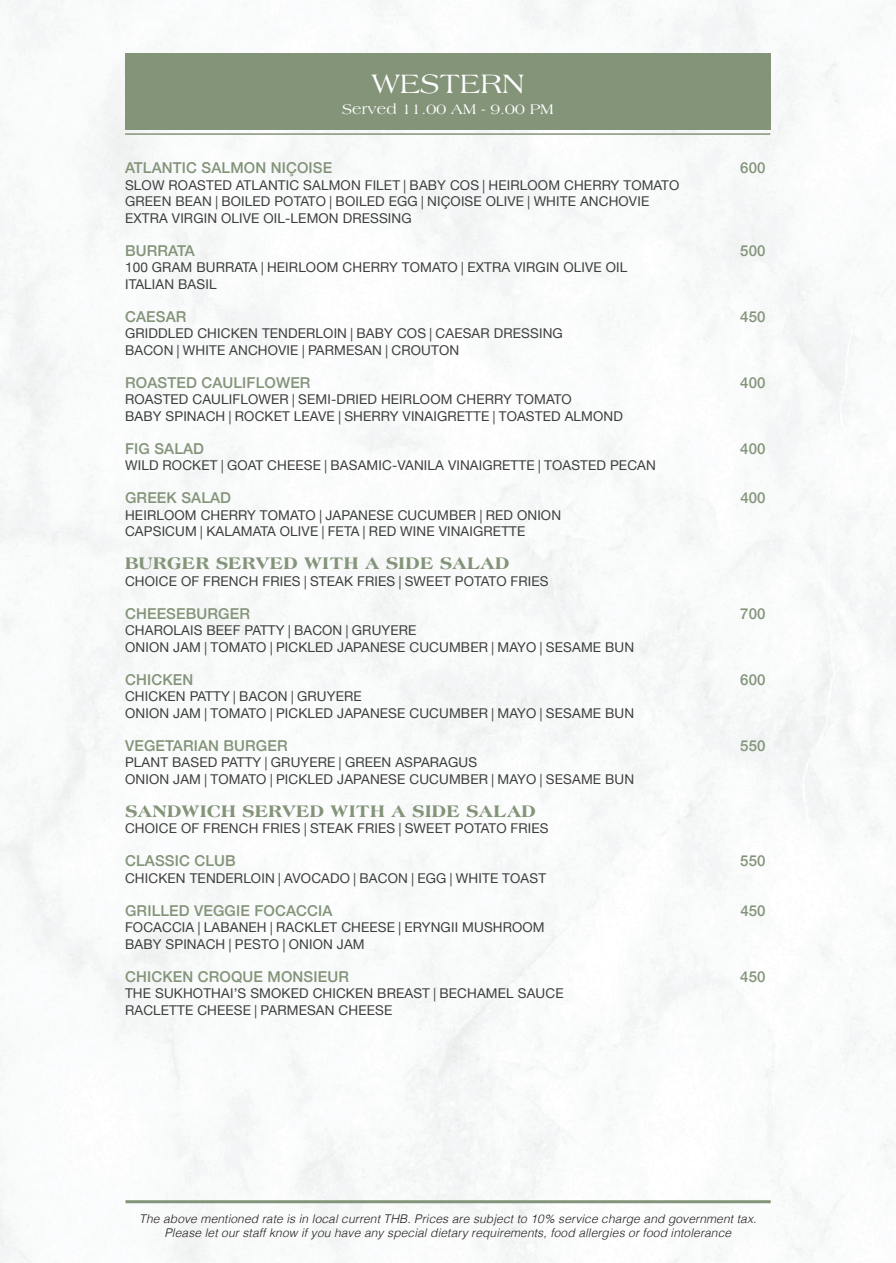
<style>
.page{position:relative;width:896px;height:1263px;background:#fff}
.page>*{position:absolute;margin:0;border:0;box-sizing:border-box;transform-origin:0 0}
.t1{font:28.5px "Americana";letter-spacing:.01em;color:#fff}
.t2{font:800 18px "Americana";letter-spacing:.01em;color:#839479}
.t3{font:500 15px "Helvetica Neue";letter-spacing:.01em;color:#839479}
.t4{font:15px "Americana";letter-spacing:.01em;color:#fff}
.t5{font:13.5px/16.5px "Helvetica Neue";letter-spacing:.01em;color:#3e3e3f}
.t6{font:italic 300 12px/14.4px "Helvetica";letter-spacing:.01em;color:#231f20;text-align:center}
.s1{font-family:"Myriad Pro"}
</style>
<div class="page">
<hr style="left:125px;top:133px;width:645px;height:2px;background:#839479">
<div style="left:125px;top:53px;width:645px;height:77px;background:#839479"></div>
<hr style="left:125px;top:1200px;width:645px;height:3px;background:#839479">
<h1 class="t1" style="left:371px;top:68px;width:154px">WESTERN</h1>
<p class="t4" style="left:342px;top:101px;width:213px">Served 11.00 AM - 9.00 PM</p>
<p class="t3" style="left:125px;top:156px;width:208px">ATLANTIC SALMON NIÇOISE</p>
<p class="t3" style="left:740px;top:156px;width:27px">600</p>
<p class="t5" style="left:125px;top:177px;width:555px">SLOW ROASTED ATLANTIC SALMON FILET <span class="s1">|</span> BABY COS <span class="s1">|</span> HEIRLOOM CHERRY TOMATO<br>GREEN BEAN <span class="s1">|</span> BOILED POTATO <span class="s1">|</span> BOILED EGG <span class="s1">|</span> NIÇOISE OLIVE <span class="s1">|</span> WHITE ANCHOVIE<br>EXTRA VIRGIN OLIVE OIL-LEMON DRESSING</p>
<p class="t3" style="left:125px;top:238px;width:71px">BURRATA</p>
<p class="t3" style="left:740px;top:238px;width:27px">500</p>
<p class="t5" style="left:125px;top:260px;width:503px">100 GRAM BURRATA <span class="s1">|</span> HEIRLOOM CHERRY TOMATO <span class="s1">|</span> EXTRA VIRGIN OLIVE OIL<br>ITALIAN BASIL</p>
<p class="t3" style="left:125px;top:304px;width:63px">CAESAR</p>
<p class="t3" style="left:740px;top:304px;width:27px">450</p>
<p class="t5" style="left:125px;top:326px;width:439px">GRIDDLED CHICKEN TENDERLOIN <span class="s1">|</span> BABY COS <span class="s1">|</span> CAESAR DRESSING<br>BACON <span class="s1">|</span> WHITE ANCHOVIE <span class="s1">|</span> PARMESAN <span class="s1">|</span> CROUTON</p>
<p class="t3" style="left:125px;top:370px;width:187px">ROASTED CAULIFLOWER</p>
<p class="t3" style="left:740px;top:370px;width:27px">400</p>
<p class="t5" style="left:125px;top:392px;width:499px">ROASTED CAULIFLOWER <span class="s1">|</span> SEMI-DRIED HEIRLOOM CHERRY TOMATO<br>BABY SPINACH <span class="s1">|</span> ROCKET LEAVE <span class="s1">|</span> SHERRY VINAIGRETTE <span class="s1">|</span> TOASTED ALMOND</p>
<p class="t3" style="left:125px;top:436px;width:80px">FIG SALAD</p>
<p class="t3" style="left:740px;top:436px;width:27px">400</p>
<p class="t5" style="left:125px;top:458px;width:532px">WILD ROCKET <span class="s1">|</span> GOAT CHEESE <span class="s1">|</span> BASAMIC-VANILA VINAIGRETTE <span class="s1">|</span> TOASTED PECAN</p>
<p class="t3" style="left:125px;top:486px;width:107px">GREEK SALAD</p>
<p class="t3" style="left:740px;top:486px;width:27px">400</p>
<p class="t5" style="left:125px;top:507px;width:437px">HEIRLOOM CHERRY TOMATO <span class="s1">|</span> JAPANESE CUCUMBER <span class="s1">|</span> RED ONION<br>CAPSICUM <span class="s1">|</span> KALAMATA OLIVE <span class="s1">|</span> FETA <span class="s1">|</span> RED WINE VINAIGRETTE</p>
<h2 class="t2" style="left:125px;top:552px;width:386px">BURGER SERVED WITH A SIDE SALAD</h2>
<p class="t5" style="left:125px;top:573px;width:425px">CHOICE OF FRENCH FRIES <span class="s1">|</span> STEAK FRIES <span class="s1">|</span> SWEET POTATO FRIES</p>
<p class="t3" style="left:125px;top:601px;width:126px">CHEESEBURGER</p>
<p class="t3" style="left:740px;top:601px;width:27px">700</p>
<p class="t5" style="left:125px;top:623px;width:510px">CHAROLAIS BEEF PATTY <span class="s1">|</span> BACON <span class="s1">|</span> GRUYERE<br>ONION JAM <span class="s1">|</span> TOMATO <span class="s1">|</span> PICKLED JAPANESE CUCUMBER <span class="s1">|</span> MAYO <span class="s1">|</span> SESAME BUN</p>
<p class="t3" style="left:125px;top:667px;width:70px">CHICKEN</p>
<p class="t3" style="left:740px;top:667px;width:27px">600</p>
<p class="t5" style="left:125px;top:689px;width:510px">CHICKEN PATTY <span class="s1">|</span> BACON <span class="s1">|</span> GRUYERE<br>ONION JAM <span class="s1">|</span> TOMATO <span class="s1">|</span> PICKLED JAPANESE CUCUMBER <span class="s1">|</span> MAYO <span class="s1">|</span> SESAME BUN</p>
<p class="t3" style="left:125px;top:733px;width:164px">VEGETARIAN BURGER</p>
<p class="t3" style="left:740px;top:733px;width:27px">550</p>
<p class="t5" style="left:125px;top:755px;width:510px">PLANT BASED PATTY <span class="s1">|</span> GRUYERE <span class="s1">|</span> GREEN ASPARAGUS<br>ONION JAM <span class="s1">|</span> TOMATO <span class="s1">|</span> PICKLED JAPANESE CUCUMBER <span class="s1">|</span> MAYO <span class="s1">|</span> SESAME BUN</p>
<h2 class="t2" style="left:125px;top:800px;width:412px">SANDWICH SERVED WITH A SIDE SALAD</h2>
<p class="t5" style="left:125px;top:821px;width:425px">CHOICE OF FRENCH FRIES <span class="s1">|</span> STEAK FRIES <span class="s1">|</span> SWEET POTATO FRIES</p>
<p class="t3" style="left:125px;top:849px;width:112px">CLASSIC CLUB</p>
<p class="t3" style="left:740px;top:849px;width:27px">550</p>
<p class="t5" style="left:125px;top:870px;width:422px">CHICKEN TENDERLOIN <span class="s1">|</span> AVOCADO <span class="s1">|</span> BACON <span class="s1">|</span> EGG <span class="s1">|</span> WHITE TOAST</p>
<p class="t3" style="left:125px;top:898px;width:209px">GRILLED VEGGIE FOCACCIA</p>
<p class="t3" style="left:740px;top:898px;width:27px">450</p>
<p class="t5" style="left:125px;top:920px;width:421px">FOCACCIA <span class="s1">|</span> LABANEH <span class="s1">|</span> RACKLET CHEESE <span class="s1">|</span> ERYNGII MUSHROOM<br>BABY SPINACH <span class="s1">|</span> PESTO <span class="s1">|</span> ONION JAM</p>
<p class="t3" style="left:125px;top:964px;width:225px">CHICKEN CROQUE MONSIEUR</p>
<p class="t3" style="left:740px;top:964px;width:27px">450</p>
<p class="t5" style="left:125px;top:986px;width:440px">THE SUKHOTHAI’S SMOKED CHICKEN BREAST <span class="s1">|</span> BECHAMEL SAUCE<br>RACLETTE CHEESE <span class="s1">|</span> PARMESAN CHEESE</p>
<p class="t6" style="left:139px;top:1210px;width:618px">The above mentioned rate is in local current THB. Prices are subject to 10% service charge and government tax.<br>Please let our staff know if you have any special dietary requirements, food allergies or food intolerance</p>
</div>
